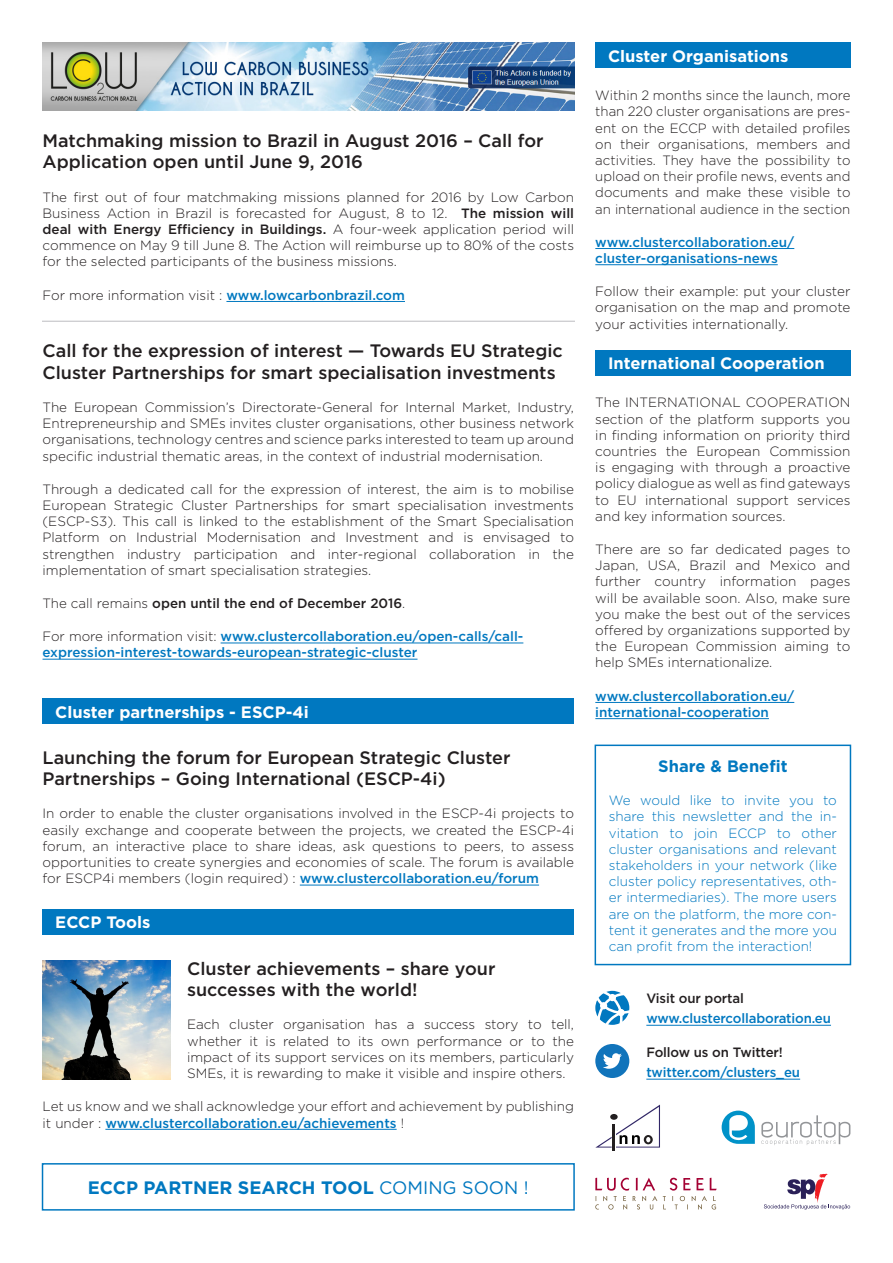
<style>
.page{position:relative;width:893px;height:1263px;background:#fff}
.page>*{position:absolute;margin:0;border:0;box-sizing:border-box;transform-origin:0 0}
.Title_Article{font:500 18px/21.6px "Gotham";color:#231f20}
.t1{font:700 18px "Gotham";color:#0078c0}
.Section_Titles{font:700 16.5px "Gotham";color:#fff}
.Section_Titles-2{font:700 16.5px "Gotham";color:#0078c0}
.Body{font:300 13.5px/16.2px "Gotham";color:#231f20;text-align:justify}
.t2{font:300 13.5px/16.2px "Gotham";color:#0078c0;text-align:justify}
.Body-2{font:500 13.5px/16.2px "Gotham";color:#0078c0}
.Function_details{font:500 13.5px "Gotham";letter-spacing:-.01em;color:#0078c0}
.Body-3{font:500 13.5px "Gotham";color:#231f20}
.Function_details-2{font:500 13.5px "Gotham";letter-spacing:-.01em;color:#231f20}
.s1{font-weight:500}
.s2{font-weight:500;color:#0078c0}
.s3{font-weight:300}
.s4{font-weight:300;color:#231f20}
.s5{font-weight:400}
</style>
<div class="page">
<hr style="left:300px;top:885px;width:239px;height:1px;background:#0078c0">
<hr style="left:105px;top:1129px;width:292px;height:1px;background:#0078c0">
<img style="left:43px;top:960px;width:127px;height:119px">
<hr style="left:43px;top:321px;width:531px;height:1px;background:#bcbdc0">
<div style="left:43px;top:909px;width:531px;height:25px;background:#0078c0"></div>
<div style="left:595px;top:350px;width:255px;height:25px;background:#0078c0"></div>
<hr style="left:595px;top:702px;width:199px;height:1px;background:#0078c0">
<hr style="left:595px;top:718px;width:174px;height:1px;background:#0078c0">
<div style="left:595px;top:744px;width:256px;height:221px;border:2px solid #0078c0"></div>
<div style="left:595px;top:43px;width:255px;height:25px;background:#0078c0"></div>
<hr style="left:595px;top:248px;width:199px;height:1px;background:#0078c0">
<hr style="left:595px;top:264px;width:183px;height:1px;background:#0078c0">
<hr style="left:646px;top:1079px;width:154px;height:1px;background:#0078c0">
<hr style="left:646px;top:1025px;width:185px;height:1px;background:#0078c0">
<svg style="left:595px;top:1044px;width:34px;height:34px"></svg>
<svg style="left:595px;top:991px;width:34px;height:34px"></svg>
<svg style="left:761px;top:1115px;width:89px;height:30px"></svg>
<svg style="left:722px;top:1110px;width:33px;height:34px"></svg>
<hr style="left:613px;top:1124px;width:2px;height:27px;background:#231f20">
<svg style="left:596px;top:1104px;width:64px;height:43px"></svg>
<svg style="left:764px;top:1174px;width:86px;height:35px"></svg>
<svg style="left:595px;top:1178px;width:34px;height:12px"></svg>
<svg style="left:636px;top:1178px;width:19px;height:12px"></svg>
<svg style="left:670px;top:1178px;width:7px;height:12px"></svg>
<svg style="left:683px;top:1178px;width:8px;height:12px"></svg>
<svg style="left:697px;top:1178px;width:7px;height:12px"></svg>
<svg style="left:710px;top:1178px;width:7px;height:12px"></svg>
<svg style="left:595px;top:1196px;width:121px;height:13px"></svg>
<hr style="left:221px;top:643px;width:302px;height:1px;background:#0078c0">
<hr style="left:43px;top:659px;width:374px;height:1px;background:#0078c0">
<hr style="left:226px;top:301px;width:179px;height:1px;background:#0078c0">
<img style="left:43px;top:43px;width:531px;height:68px">
<div style="left:43px;top:698px;width:531px;height:26px;background:#0078c0"></div>
<div style="left:42px;top:1163px;width:533px;height:47px;border:2px solid #0078c0"></div>
<p class="Title_Article" style="left:43px;top:129px;width:503px">Matchmaking mission to Brazil in August 2016 – Call for<br>Application open until June 9, 2016</p>
<p class="Body" style="left:43px;top:188px;width:533px">The first out of four matchmaking missions planned for 2016 by Low Carbon Business Action in Brazil is forecasted for August, 8 to 12. <span class="s1">The mission will deal with Energy Efficiency in Buildings.</span> A four-week application period will commence on May 9 till June 8. The Action will reimburse up to 80% of the costs for the selected participants of the business missions.</p>
<p class="Body" style="left:43px;top:286px;width:364px">For more information visit : <span class="s2">www.lowcarbonbrazil.com</span></p>
<p class="Title_Article" style="left:43px;top:340px;width:522px">Call for the expression of interest — Towards EU Strategic<br>Cluster Partnerships for smart specialisation investments</p>
<p class="Body" style="left:43px;top:399px;width:533px">The European Commission’s Directorate-General for Internal Market, Industry, Entrepreneurship and SMEs invites cluster organisations, other business network organisations, technology centres and science parks interested to team up around specific industrial thematic areas, in the context of industrial modernisation.</p>
<p class="Body" style="left:43px;top:480px;width:533px">Through a dedicated call for the expression of interest, the aim is to mobilise European Strategic Cluster Partnerships for smart specialisation investments (ESCP-S3). This call is linked to the establishment of the Smart Specialisation Platform on Industrial Modernisation and Investment and is envisaged to strengthen industry participation and inter-regional collaboration in the implementation of smart specialisation strategies.</p>
<p class="Body-3" style="left:43px;top:594px;width:364px"><span class="s3">The call remains</span> open until the end of December 2016<span class="s3">.</span></p>
<p class="Body-2" style="left:43px;top:628px;width:482px"><span class="s4">For more information visit:</span> www.clustercollaboration.eu/open-calls/call&shy;expression-interest-towards-european-strategic-cluster</p>
<p class="Section_Titles" style="left:55px;top:701px;width:255px">Cluster partnerships - ESCP-4i</p>
<p class="Title_Article" style="left:43px;top:746px;width:469px">Launching the forum for European Strategic Cluster<br>Partnerships – Going International (ESCP-4i)</p>
<p class="Body" style="left:43px;top:805px;width:533px">In order to enable the cluster organisations involved in the ESCP-4i projects to easily exchange and cooperate between the projects, we created the ESCP-4i forum, an interactive place to share ideas, ask questions to peers, to assess opportunities to create synergies and economies of scale. The forum is available for ESCP4i members (login required) : <span class="s2">www.clustercollaboration.eu/forum</span></p>
<p class="Section_Titles" style="left:55px;top:911px;width:97px">ECCP Tools</p>
<p class="Title_Article" style="left:187px;top:957px;width:310px">Cluster achievements – share your successes with the world!</p>
<p class="Body" style="left:187px;top:1016px;width:388px">Each cluster organisation has a success story to tell, whether it is related to its own performance or to the impact of its support services on its members, particularly SMEs, it is rewarding to make it visible and inspire others.</p>
<p class="Body" style="left:43px;top:1098px;width:533px">Let us know and we shall acknowledge your effort and achievement by publishing it under : <span class="s2">www.clustercollaboration.eu/achievements</span> !</p>
<p class="t1" style="left:88px;top:1176px;width:442px">ECCP PARTNER SEARCH TOOL <span class="s5">COMING SOON !</span></p>
<p class="Section_Titles" style="left:608px;top:45px;width:182px">Cluster Organisations</p>
<p class="Body" style="left:595px;top:87px;width:257px">Within 2 months since the launch, more than 220 cluster organisations are pres&shy;ent on the ECCP with detailed profiles on their organisations, members and activities. They have the possibility to upload on their profile news, events and documents and make these visible to an international audience in the section</p>
<p class="Body-2" style="left:595px;top:234px;width:200px">www.clustercollaboration.eu/ cluster-organisations-news</p>
<p class="Body" style="left:595px;top:283px;width:257px">Follow their example: put your cluster organisation on the map and promote your activities internationally.</p>
<p class="Section_Titles" style="left:608px;top:352px;width:218px">International Cooperation</p>
<p class="Body" style="left:595px;top:394px;width:257px">The INTERNATIONAL COOPERATION section of the platform supports you in finding information on priority third countries the European Commission is engaging with through a proactive policy dialogue as well as find gateways to EU international support services and key information sources.</p>
<p class="Body" style="left:595px;top:541px;width:257px">There are so far dedicated pages to Japan, USA, Brazil and Mexico and further country information pages will be available soon. Also, make sure you make the best out of the services offered by organizations supported by the European Commission aiming to help SMEs internationalize.</p>
<p class="Body-2" style="left:595px;top:688px;width:200px">www.clustercollaboration.eu/ international-cooperation</p>
<p class="Section_Titles-2" style="left:658px;top:755px;width:131px">Share &amp; Benefit</p>
<p class="t2" style="left:609px;top:792px;width:230px">We would like to invite you to share this newsletter and the in&shy;vitation to join ECCP to other cluster organisations and relevant stakeholders in your network (like cluster policy representatives, oth&shy;er intermediaries). The more users are on the platform, the more con&shy;tent it generates and the more you can profit from the interaction!</p>
<p class="Function_details-2" style="left:646px;top:989px;width:99px">Visit our portal</p>
<p class="Function_details" style="left:646px;top:1010px;width:186px">www.clustercollaboration.eu</p>
<p class="Function_details-2" style="left:646px;top:1043px;width:138px">Follow us on Twitter!</p>
<p class="Function_details" style="left:646px;top:1064px;width:155px">twitter.com/clusters_eu</p>
</div>
